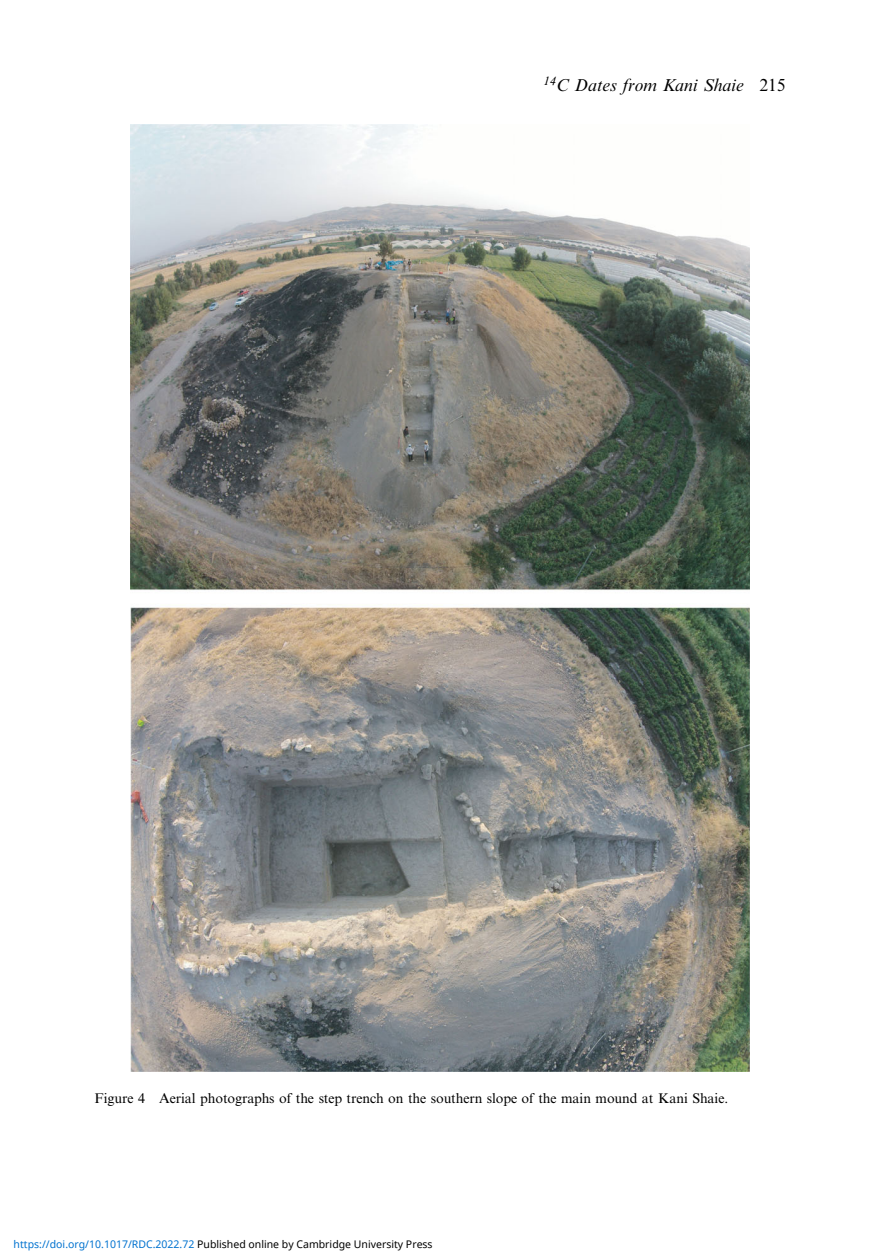
<style>
.page{position:relative;width:882px;height:1260px;background:#fff}
.page>*{position:absolute;margin:0;border:0;box-sizing:border-box;transform-origin:0 0}
.t1{font:17.5px "Adv OT5 cf 73554.I";color:#000}
.t2{font:14px "Adv O Ta 20 b 42 a 7";color:#000}
.t3{font:10.5px "Noto Sans";color:#000}
.s1{font-family:"Adv O Ta 20 b 42 a 7"}
.s2{color:#0172cf}
</style>
<div class="page">
<img style="left:130px;top:125px;width:620px;height:946px">
<p class="t1" style="left:544px;top:78px;width:243px"><sup>14</sup>C Dates from Kani Shaie <span class="s1">215</span></p>
<p class="t2" style="left:95px;top:1093px;width:635px">Figure 4 Aerial photographs of the step trench on the southern slope of the main mound at Kani Shaie.</p>
<p class="t3" style="left:14px;top:1236px;width:421px"><span class="s2">https://doi.org/10.1017/RDC.2022.72</span> Published online by Cambridge University Press</p>
</div>
